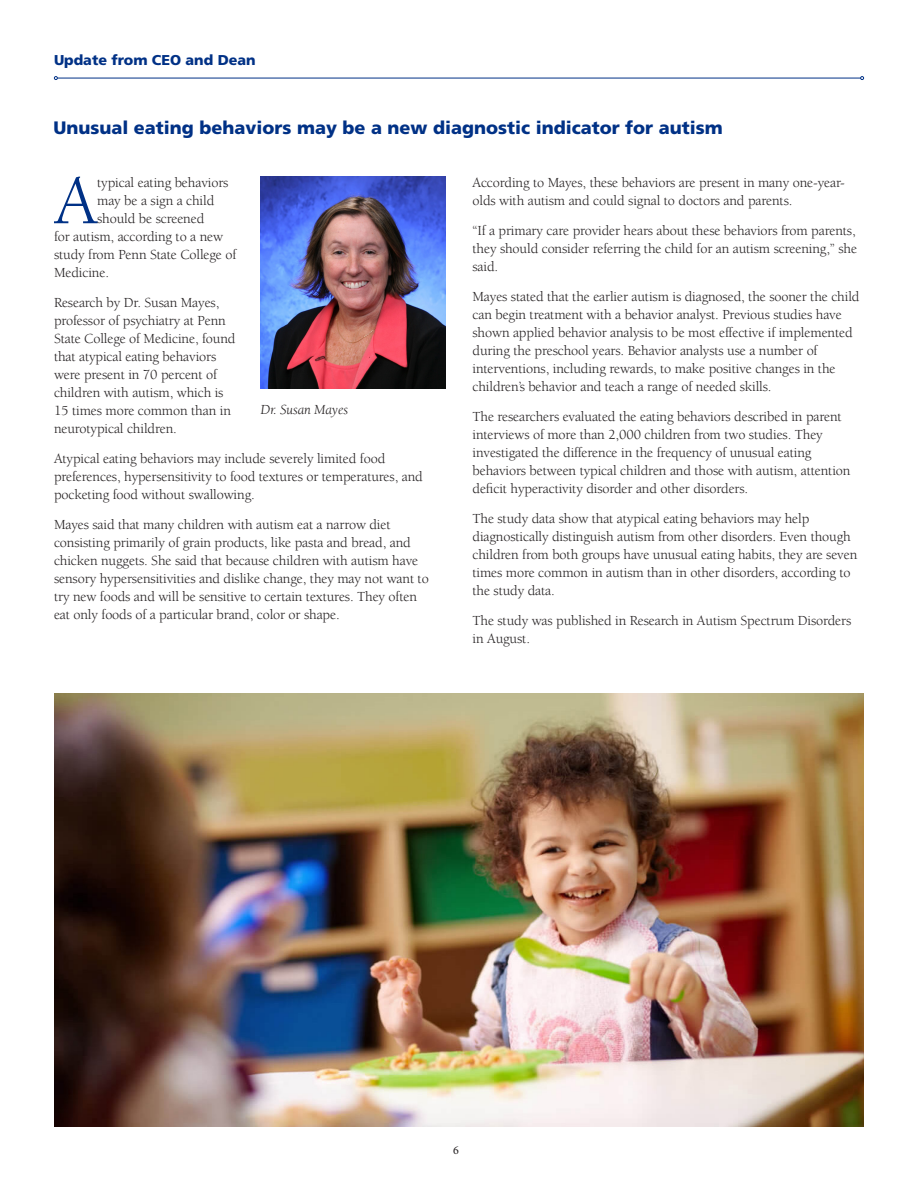
<style>
.page{position:relative;width:918px;height:1188px;background:#fff}
.page>*{position:absolute;margin:0;border:0;box-sizing:border-box;transform-origin:0 0}
.t1{font:70.95px "Berkeley";color:#003186}
.t2{font:900 18px "Frutiger";color:#003186}
.t3{font:14.25px/18px "Berkeley";letter-spacing:-.01em;color:#231f20}
.t4{font:900 14.25px "Frutiger";color:#003186}
.t5{font:italic 14.25px "Berkeley";letter-spacing:-.01em;color:#231f20}
.t6{font:12px "Minion Pro";color:#231f20}
</style>
<div class="page">
<hr style="left:57px;top:78px;width:804px;height:1px;background:#003186">
<svg style="left:54px;top:76px;width:4px;height:4px"></svg>
<svg style="left:860px;top:76px;width:4px;height:4px"></svg>
<img style="left:261px;top:177px;width:185px;height:212px">
<img style="left:54px;top:693px;width:810px;height:433px">
<p class="t4" style="left:54px;top:52px;width:203px">Update from CEO and Dean</p>
<p class="t2" style="left:53px;top:116px;width:671px">Unusual eating behaviors may be a new diagnostic indicator for autism</p>
<p class="t1" style="left:55px;top:164px;width:45px">A</p>
<p class="t3" style="left:97px;top:174px;width:133px">typical eating behaviors</p>
<p class="t3" style="left:97px;top:192px;width:119px">may be a sign a child</p>
<p class="t3" style="left:97px;top:210px;width:109px">should be screened</p>
<p class="t3" style="left:54px;top:228px;width:171px">for autism, according to a new</p>
<p class="t3" style="left:54px;top:246px;width:184px">study from Penn State College of</p>
<p class="t3" style="left:54px;top:264px;width:57px">Medicine.</p>
<p class="t3" style="left:54px;top:294px;width:183px">Research by Dr. Susan Mayes, professor of psychiatry at Penn<br>State College of Medicine, found that atypical eating behaviors were present in 70 percent of children with autism, which is<br>15 times more common than in neurotypical children.</p>
<p class="t3" style="left:54px;top:450px;width:370px">Atypical eating behaviors may include severely limited food preferences, hypersensitivity to food textures or temperatures, and pocketing food without swallowing.</p>
<p class="t3" style="left:54px;top:516px;width:376px">Mayes said that many children with autism eat a narrow diet consisting primarily of grain products, like pasta and bread, and chicken nuggets. She said that because children with autism have sensory hypersensitivities and dislike change, they may not want to try new foods and will be sensitive to certain textures. They often eat only foods of a particular brand, color or shape.</p>
<p class="t5" style="left:261px;top:402px;width:89px">Dr. Susan Mayes</p>
<p class="t3" style="left:472px;top:174px;width:374px">According to Mayes, these behaviors are present in many one-year&shy;olds with autism and could signal to doctors and parents.</p>
<p class="t3" style="left:472px;top:222px;width:386px;text-align:justify">“If a primary care provider hears about these behaviors from parents, they should consider referring the child for an autism screening,” she said.</p>
<p class="t3" style="left:472px;top:288px;width:389px">Mayes stated that the earlier autism is diagnosed, the sooner the child can begin treatment with a behavior analyst. Previous studies have shown applied behavior analysis to be most effective if implemented during the preschool years. Behavior analysts use a number of interventions, including rewards, to make positive changes in the children’s behavior and teach a range of needed skills.</p>
<p class="t3" style="left:472px;top:408px;width:380px">The researchers evaluated the eating behaviors described in parent interviews of more than 2,000 children from two studies. They investigated the difference in the frequency of unusual eating behaviors between typical children and those with autism, attention deficit hyperactivity disorder and other disorders.</p>
<p class="t3" style="left:472px;top:510px;width:386px">The study data show that atypical eating behaviors may help diagnostically distinguish autism from other disorders. Even though children from both groups have unusual eating habits, they are seven times more common in autism than in other disorders, according to the study data.</p>
<p class="t3" style="left:472px;top:612px;width:380px">The study was published in Research in Autism Spectrum Disorders in August.</p>
<p class="t6" style="left:453px;top:1142px;width:7px">6</p>
</div>
